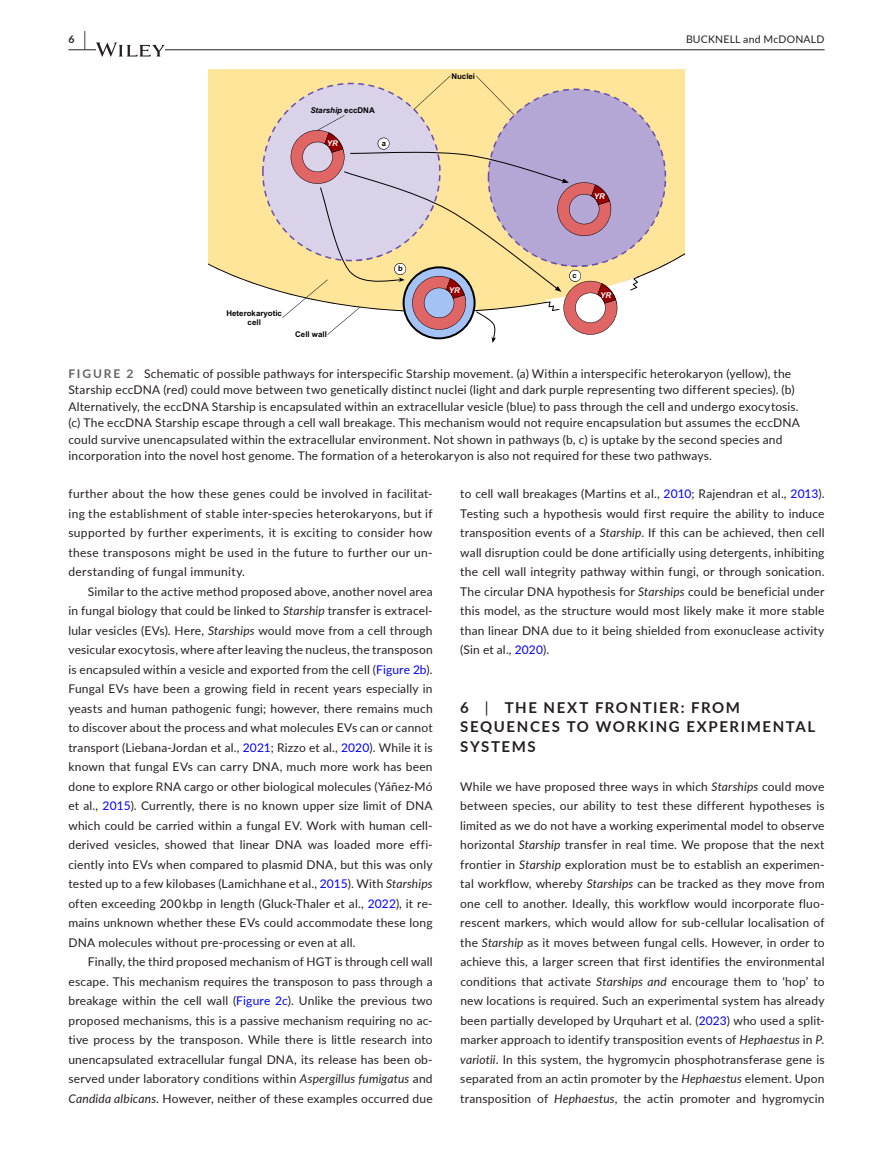
<style>
.page{position:relative;width:893px;height:1174px;background:#fff}
.page>*{position:absolute;margin:0;border:0;box-sizing:border-box;transform-origin:0 0}
.t1{font:700 15px/19.5px "Lato";letter-spacing:.105em;color:#231f20}
.t2{font:12px/19.5px "Lato";letter-spacing:.015em;color:#231f20;text-align:justify}
.t3{font:10.5px "Lato";letter-spacing:.02em;color:#231f20}
.t4{font:700 10.5px "Lato";color:#231f20}
.t5{font:700 7.95px/9.4px "Arial";color:#000;text-align:center}
.t6{font:italic 700 7.95px "Arial";color:#000}
.t7{font:italic 700 7.95px "Arial";color:#fff}
.t8{font:700 7.65px "Arial";color:#000}
.s1{font-size:19.5px}
.s2{font-style:normal}
.s3{font-weight:700;color:#636366}
.s4{font-style:italic}
.s5{color:#00f}
.s6{font-weight:400}
</style>
<div class="page">
<hr style="left:68px;top:49px;width:756px;height:1px;background:#231f20">
<svg style="left:96px;top:42px;width:69px;height:15px"></svg>
<div style="left:208px;top:69px;width:477px;height:204px;background:#ffe599"></div>
<svg style="left:226px;top:71px;width:440px;height:272px"></svg>
<p class="t4" style="left:68px;top:31px;width:19px">6 <span class="s1">|</span></p>
<p class="t3" style="left:686px;top:31px;width:140px">BUCKNELL and McDONALD</p>
<p class="t6" style="left:310px;top:105px;width:66px">Starship <span class="s2">eccDNA</span></p>
<p class="t7" style="left:327px;top:138px;width:13px">YR</p>
<p class="t8" style="left:382px;top:138px;width:6px">a</p>
<p class="t5" style="left:451px;top:71px;width:25px">Nuclei</p>
<p class="t5" style="left:226px;top:308px;width:57px">Heterokaryotic cell</p>
<p class="t5" style="left:295px;top:330px;width:33px">Cell wall</p>
<p class="t8" style="left:398px;top:263px;width:6px">b</p>
<p class="t7" style="left:449px;top:285px;width:13px">YR</p>
<p class="t7" style="left:594px;top:190px;width:13px">YR</p>
<p class="t8" style="left:573px;top:270px;width:6px">c</p>
<p class="t7" style="left:600px;top:289px;width:13px">YR</p>
<p class="t2" style="left:68px;top:365px;width:733px;line-height:16.5px;text-align:left"><span class="s3">FIGURE 2</span> Schematic of possible pathways for interspecific Starship movement. (a) Within a interspecific heterokaryon (yellow), the Starship eccDNA (red) could move between two genetically distinct nuclei (light and dark purple representing two different species). (b)<br>Alternatively, the eccDNA Starship is encapsulated within an extracellular vesicle (blue) to pass through the cell and undergo exocytosis. (c) The eccDNA Starship escape through a cell wall breakage. This mechanism would not require encapsulation but assumes the eccDNA could survive unencapsulated within the extracellular environment. Not shown in pathways (b, c) is uptake by the second species and incorporation into the novel host genome. The formation of a heterokaryon is also not required for these two pathways.</p>
<p class="t2" style="left:68px;top:483px;width:366px">further about the how these genes could be involved in facilitat&shy;ing the establishment of stable inter-species heterokaryons, but if supported by further experiments, it is exciting to consider how these transposons might be used in the future to further our un&shy;derstanding of fungal immunity.</p>
<p class="t2" style="left:68px;top:581px;width:366px;text-indent:20px">Similar to the active method proposed above, another novel area in fungal biology that could be linked to <span class="s4">Starship</span> transfer is extracel&shy;lular vesicles (EVs). Here, <span class="s4">Starships</span> would move from a cell through vesicular exocytosis, where after leaving the nucleus, the transposon is encapsuled within a vesicle and exported from the cell (<span class="s5">Figure 2b</span>).<br>Fungal EVs have been a growing field in recent years especially in yeasts and human pathogenic fungi; however, there remains much to discover about the process and what molecules EVs can or cannot transport (Liebana-Jordan et al., <span class="s5">2021</span>; Rizzo et al., <span class="s5">2020</span>). While it is known that fungal EVs can carry DNA, much more work has been done to explore RNA cargo or other biological molecules (Yáñez-Mó et al., <span class="s5">2015</span>). Currently, there is no known upper size limit of DNA which could be carried within a fungal EV. Work with human cell&shy;derived vesicles, showed that linear DNA was loaded more effi&shy;ciently into EVs when compared to plasmid DNA, but this was only tested up to a few kilobases (Lamichhane et al., <span class="s5">2015</span>). With <span class="s4">Starships </span>often exceeding 200 kbp in length (Gluck-Thaler et al., <span class="s5">2022</span>), it re&shy;mains unknown whether these EVs could accommodate these long DNA molecules without pre-processing or even at all.</p>
<p class="t2" style="left:68px;top:951px;width:366px;text-indent:20px">Finally, the third proposed mechanism of HGT is through cell wall escape. This mechanism requires the transposon to pass through a breakage within the cell wall (<span class="s5">Figure 2c</span>). Unlike the previous two proposed mechanisms, this is a passive mechanism requiring no ac&shy;tive process by the transposon. While there is little research into unencapsulated extracellular fungal DNA, its release has been ob&shy;served under laboratory conditions within <span class="s4">Aspergillus fumigatus</span> and <span class="s4">Candida albicans</span>. However, neither of these examples occurred due</p>
<p class="t2" style="left:460px;top:483px;width:366px">to cell wall breakages (Martins et al., <span class="s5">2010</span>; Rajendran et al., <span class="s5">2013</span>).<br>Testing such a hypothesis would first require the ability to induce transposition events of a <span class="s4">Starship</span>. If this can be achieved, then cell wall disruption could be done artificially using detergents, inhibiting the cell wall integrity pathway within fungi, or through sonication.<br>The circular DNA hypothesis for <span class="s4">Starships</span> could be beneficial under this model, as the structure would most likely make it more stable than linear DNA due to it being shielded from exonuclease activity (Sin et al., <span class="s5">2020</span>).</p>
<p class="t1" style="left:460px;top:697px;width:356px">6 <span class="s6">|</span> THE NEXT FRONTIER: FROM<br>SEQUENCES TO WORKING EXPERIMENTAL<br>SYSTEMS</p>
<p class="t2" style="left:460px;top:776px;width:366px">While we have proposed three ways in which <span class="s4">Starships</span> could move between species, our ability to test these different hypotheses is limited as we do not have a working experimental model to observe horizontal <span class="s4">Starship</span> transfer in real time. We propose that the next frontier in <span class="s4">Starship</span> exploration must be to establish an experimen&shy;tal workflow, whereby <span class="s4">Starships</span> can be tracked as they move from one cell to another. Ideally, this workflow would incorporate fluo&shy;rescent markers, which would allow for sub-cellular localisation of the <span class="s4">Starship</span> as it moves between fungal cells. However, in order to achieve this, a larger screen that first identifies the environmental conditions that activate <span class="s4">Starships and</span> encourage them to ‘hop’ to new locations is required. Such an experimental system has already been partially developed by Urquhart et al. (<span class="s5">2023</span>) who used a split&shy;marker approach to identify transposition events of <span class="s4">Hephaestus</span> in <span class="s4">P. variotii</span>. In this system, the hygromycin phosphotransferase gene is separated from an actin promoter by the <span class="s4">Hephaestus</span> element. Upon transposition of <span class="s4">Hephaestus</span>, the actin promoter and hygromycin</p>
</div>
